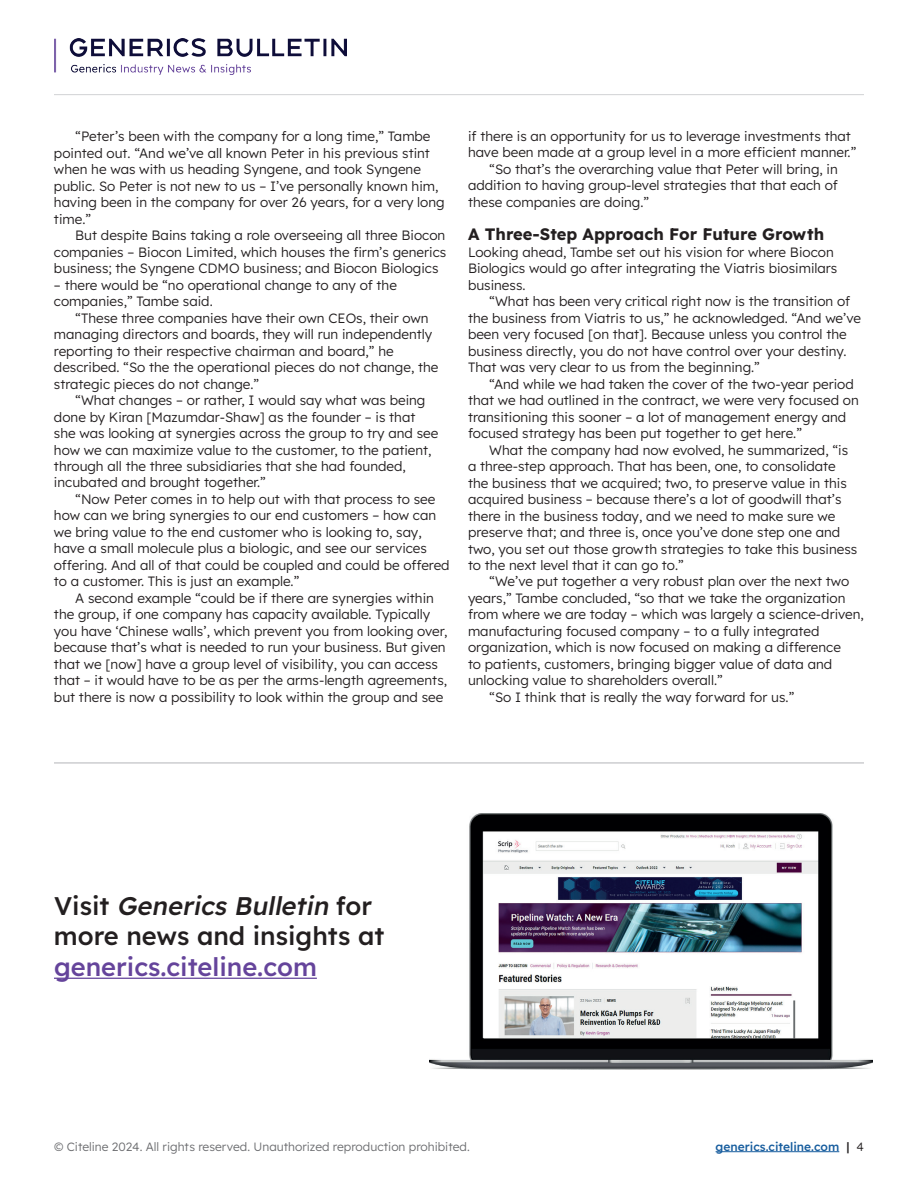
<style>
.page{position:relative;width:918px;height:1188px;background:#fff}
.page>*{position:absolute;margin:0;border:0;box-sizing:border-box;transform-origin:0 0}
.t1{font:500 25.5px/30.6px "Lexend";color:#231f20}
.t2{font:500 25.5px "Lexend";color:#65449b}
.t3{font:700 16.5px "Lexend";color:#231f20}
.t4{font:300 13.5px/16.5px "Lexend";color:#231f20}
.t5{font:300 12px "Lexend";color:#6c6d70}
.t6{font:500 12px "Lexend";color:#175d9e}
.s1{font-style:italic}
.s2{color:#231f20}
.s3{font-weight:300;color:#231f20}
</style>
<div class="page">
<hr style="left:716px;top:1151px;width:123px;height:1px;background:#175d9e">
<hr style="left:54px;top:94px;width:810px;height:1px;background:#d1d2d4">
<img style="left:54px;top:39px;width:292px;height:35px">
<hr style="left:54px;top:762px;width:810px;height:2px;background:#bcbdc0">
<img style="left:429px;top:813px;width:443px;height:256px">
<hr style="left:54px;top:978px;width:263px;height:1px;background:#65449b">
<p class="t4" style="left:54px;top:127px;width:392px;text-indent:21px">“Peter’s been with the company for a long time,” Tambe pointed out. “And we’ve all known Peter in his previous stint when he was with us heading Syngene, and took Syngene public. So Peter is not new to us – I’ve personally known him, having been in the company for over 26 years, for a very long time.”</p>
<p class="t4" style="left:54px;top:226px;width:394px;text-align:justify;text-indent:21px">But despite Bains taking a role overseeing all three Biocon companies – Biocon Limited, which houses the firm’s generics business; the Syngene CDMO business; and Biocon Biologics</p>
<p class="t4" style="left:54px;top:276px;width:344px">– there would be “no operational change to any of the companies,” Tambe said.</p>
<p class="t4" style="left:54px;top:309px;width:386px;text-indent:21px">“These three companies have their own CEOs, their own managing directors and boards, they will run independently reporting to their respective chairman and board,” he described. “So the the operational pieces do not change, the strategic pieces do not change.”</p>
<p class="t4" style="left:54px;top:391px;width:386px;text-indent:21px">“What changes – or rather, I would say what was being done by Kiran [Mazumdar-Shaw] as the founder – is that she was looking at synergies across the group to try and see how we can maximize value to the customer, to the patient, through all the three subsidiaries that she had founded, incubated and brought together.”</p>
<p class="t4" style="left:54px;top:490px;width:397px;text-indent:21px">“Now Peter comes in to help out with that process to see how can we bring synergies to our end customers – how can we bring value to the end customer who is looking to, say, have a small molecule plus a biologic, and see our services offering. And all of that could be coupled and could be offered to a customer. This is just an example.”</p>
<p class="t4" style="left:54px;top:589px;width:395px;text-indent:21px">A second example “could be if there are synergies within the group, if one company has capacity available. Typically you have ‘Chinese walls’, which prevent you from looking over, because that’s what is needed to run your business. But given that we [now] have a group level of visibility, you can access that – it would have to be as per the arms-length agreements, but there is now a possibility to look within the group and see</p>
<p class="t4" style="left:468px;top:127px;width:384px">if there is an opportunity for us to leverage investments that</p>
<p class="t4" style="left:468px;top:144px;width:390px">have been made at a group level in a more efficient manner.”</p>
<p class="t4" style="left:489px;top:160px;width:350px">“So that’s the overarching value that Peter will bring, in</p>
<p class="t4" style="left:468px;top:177px;width:371px">addition to having group-level strategies that that each of</p>
<p class="t4" style="left:468px;top:193px;width:183px">these companies are doing.”</p>
<p class="t3" style="left:468px;top:221px;width:358px">A Three-Step Approach For Future Growth</p>
<p class="t4" style="left:468px;top:243px;width:371px">Looking ahead, Tambe set out his vision for where Biocon<br>Biologics would go after integrating the Viatris biosimilars business.</p>
<p class="t4" style="left:468px;top:292px;width:395px;text-indent:21px">“What has been very critical right now is the transition of the business from Viatris to us,” he acknowledged. “And we’ve been very focused [on that]. Because unless you control the business directly, you do not have control over your destiny.<br>That was very clear to us from the beginning.”</p>
<p class="t4" style="left:468px;top:375px;width:392px;text-indent:21px">“And while we had taken the cover of the two-year period that we had outlined in the contract, we were very focused on transitioning this sooner – a lot of management energy and focused strategy has been put together to get here.”</p>
<p class="t4" style="left:468px;top:441px;width:391px;text-indent:21px">What the company had now evolved, he summarized, “is a three-step approach. That has been, one, to consolidate the business that we acquired; two, to preserve value in this acquired business – because there’s a lot of goodwill that’s there in the business today, and we need to make sure we preserve that; and three is, once you’ve done step one and two, you set out those growth strategies to take this business to the next level that it can go to.”</p>
<p class="t4" style="left:489px;top:573px;width:362px">“We’ve put together a very robust plan over the next two</p>
<p class="t4" style="left:468px;top:589px;width:379px">years,” Tambe concluded, “so that we take the organization</p>
<p class="t4" style="left:468px;top:606px;width:398px">from where we are today – which was largely a science-driven,</p>
<p class="t4" style="left:468px;top:622px;width:353px">manufacturing focused company – to a fully integrated</p>
<p class="t4" style="left:468px;top:639px;width:375px">organization, which is now focused on making a difference</p>
<p class="t4" style="left:468px;top:655px;width:366px">to patients, customers, bringing bigger value of data and</p>
<p class="t4" style="left:468px;top:672px;width:256px">unlocking value to shareholders overall.”</p>
<p class="t4" style="left:489px;top:688px;width:307px">“So I think that is really the way forward for us.”</p>
<h1 class="t1" style="left:54px;top:888px;width:332px">V i s i t <span class="s1">Generics Bulletin</span> fo r more news and insights at</h1>
<h1 class="t2" style="left:54px;top:948px;width:264px">generics.citeline.com</h1>
<p class="t5" style="left:54px;top:1139px;width:417px">© Citeline 2024. All rights reserved. Unauthorized reproduction prohibited.</p>
<p class="t6" style="left:716px;top:1137px;width:150px">generics.citeline.com <span class="s2">|</span> <span class="s3">4</span></p>
</div>
